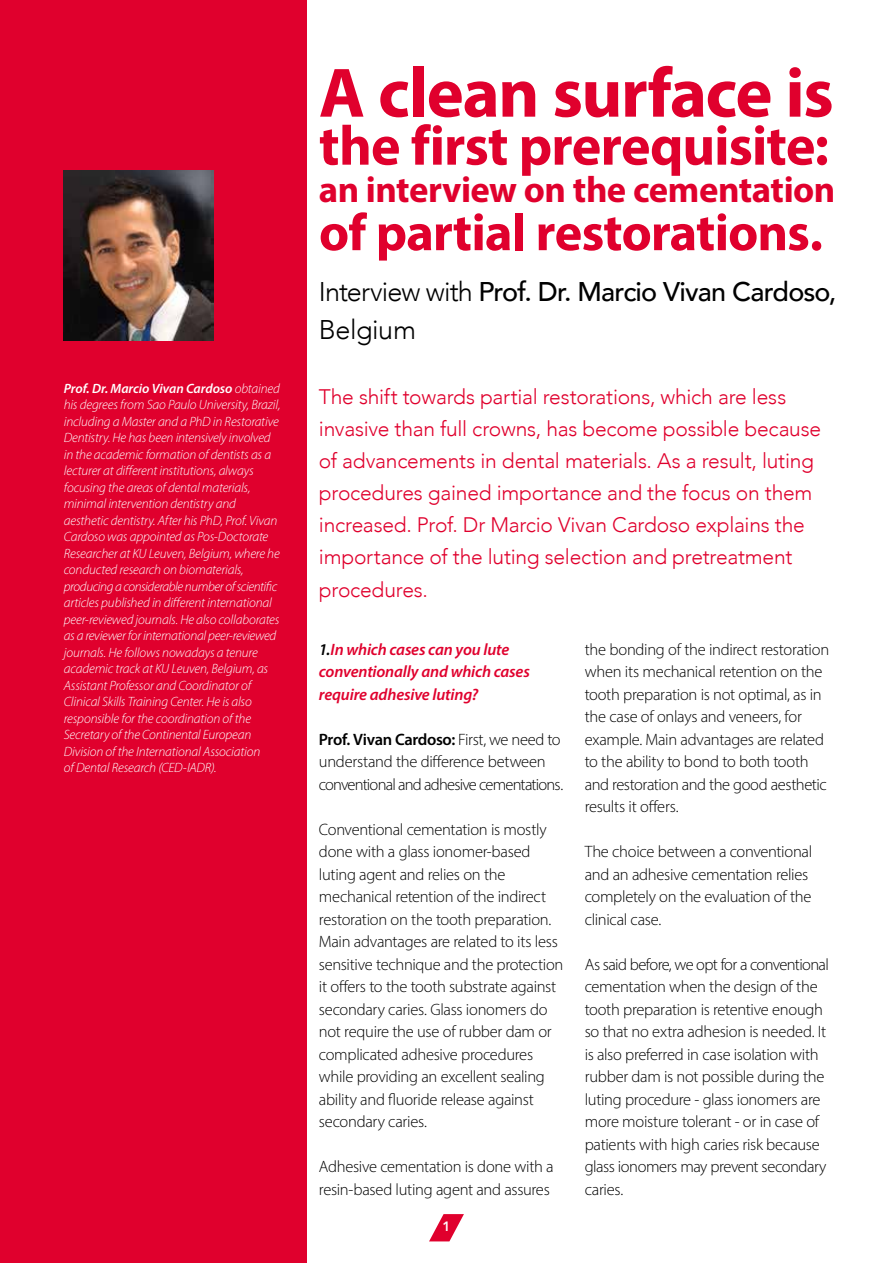
<style>
.page{position:relative;width:893px;height:1263px;background:#fff}
.page>*{position:absolute;margin:0;border:0;box-sizing:border-box;transform-origin:0 0}
.t1{font:700 70.5px "Myriad Pro";letter-spacing:-.02em;color:#e0002d}
.t2{font:700 56.25px "Myriad Pro";letter-spacing:-.02em;color:#e0002d}
.t3{font:700 52.5px "Myriad Pro";letter-spacing:-.02em;color:#e0002d}
.t4{font:700 36.75px "Myriad Pro";letter-spacing:-.015em;color:#e0002d}
.t5{font:500 27px/37.5px "Avenir";letter-spacing:-.03em;color:#000}
.t6{font:300 21px/32.1px "Avenir";letter-spacing:-.01em;color:#e0002d}
.t7{font:300 16.5px/22.5px "Myriad Pro";letter-spacing:-.02em;color:#000}
.t8{font:300 16.5px/22.5px "Myriad Pro";letter-spacing:-.045em;color:#000}
.t9{font:italic 600 16.5px/22.5px "Myriad Pro";letter-spacing:-.01em;color:#e0002d}
.t10{font:italic 300 13.5px/16.5px "Myriad Pro";letter-spacing:-.015em;color:#fff}
.t11{font:800 13.5px "Avenir";color:#fff}
.s1{font-weight:300}
.s2{font-weight:600}
.s3{color:#000}
</style>
<div class="page">
<svg style="left:429px;top:1214px;width:35px;height:27px"></svg>
<div style="left:0;top:0;width:306px;height:1263px;background:#e0002d"></div>
<img style="left:64px;top:170px;width:150px;height:170px">
<h1 class="t1" style="left:319px;top:47px;width:516px">A clean surface is</h1>
<h2 class="t2" style="left:319px;top:109px;width:511px">the first prerequisite:</h2>
<h3 class="t4" style="left:319px;top:166px;width:518px">an interview on the cementation</h3>
<h3 class="t3" style="left:319px;top:198px;width:505px">of partial restorations.</h3>
<h3 class="t5" style="left:319px;top:272px;width:519px"><span class="s1">Interview with</span> Prof. Dr. Marcio Vivan Cardoso,<br><span class="s1">Belgium</span></h3>
<p class="t10" style="left:64px;top:380px;width:218px"><span class="s2">Prof. Dr. Marcio Vivan Cardoso</span> obtained his degrees from Sao Paulo University, Brazil, including a Master and a PhD in Restorative Dentistry. He has been intensively involved in the academic formation of dentists as a lecturer at different institutions, always focusing the areas of dental materials, minimal intervention dentistry and aesthetic dentistry. After his PhD, Prof. Vivan Cardoso was appointed as Pos-Doctorate Researcher at KU Leuven, Belgium, where he conducted research on biomaterials, producing a considerable number of scientific articles published in different international peer-reviewed journals. He also collaborates as a reviewer for international peer-reviewed journals. He follows nowadays a tenure academic track at KU Leuven, Belgium, as Assistant Professor and Coordinator of Clinical Skills Training Center. He is also responsible for the coordination of the Secretary of the Continental European Division of the International Association<br>of Dental Research (CED-IADR).</p>
<p class="t6" style="left:319px;top:380px;width:504px">The shift towards partial restorations, which are less invasive than full crowns, has become possible because of advancements in dental materials. As a result, luting procedures gained importance and the focus on them increased. Prof. Dr Marcio Vivan Cardoso explains the importance of the luting selection and pretreatment procedures.</p>
<p class="t7" style="left:585px;top:638px;width:246px">the bonding of the indirect restoration when its mechanical retention on the tooth preparation is not optimal, as in the case of onlays and veneers, for example. Main advantages are related to the ability to bond to both tooth and restoration and the good aesthetic results it offers.</p>
<p class="t7" style="left:585px;top:840px;width:229px">The choice between a conventional and an adhesive cementation relies completely on the evaluation of the clinical case.</p>
<p class="t7" style="left:585px;top:953px;width:246px">As said before, we opt for a conventional cementation when the design of the tooth preparation is retentive enough so that no extra adhesion is needed. It is also preferred in case isolation with rubber dam is not possible during the luting procedure - glass ionomers are more moisture tolerant - or in case of patients with high caries risk because glass ionomers may prevent secondary caries.</p>
<p class="t9" style="left:319px;top:637px;width:212px"><span class="s3">1.</span>In which cases can you lute conventionally and which cases require adhesive luting?</p>
<p class="t8" style="left:319px;top:728px;width:246px"><span class="s2">Prof. Vivan Cardoso:</span> First, we need to understand the difference between conventional and adhesive cementations.</p>
<p class="t7" style="left:319px;top:818px;width:246px">Conventional cementation is mostly done with a glass ionomer-based luting agent and relies on the mechanical retention of the indirect restoration on the tooth preparation.<br>Main advantages are related to its less sensitive technique and the protection it offers to the tooth substrate against secondary caries. Glass ionomers do not require the use of rubber dam or complicated adhesive procedures while providing an excellent sealing ability and fluoride release against secondary caries.</p>
<p class="t7" style="left:319px;top:1155px;width:236px">Adhesive cementation is done with a resin-based luting agent and assures</p>
<p class="t11" style="left:442px;top:1215px;width:9px">1</p>
</div>
